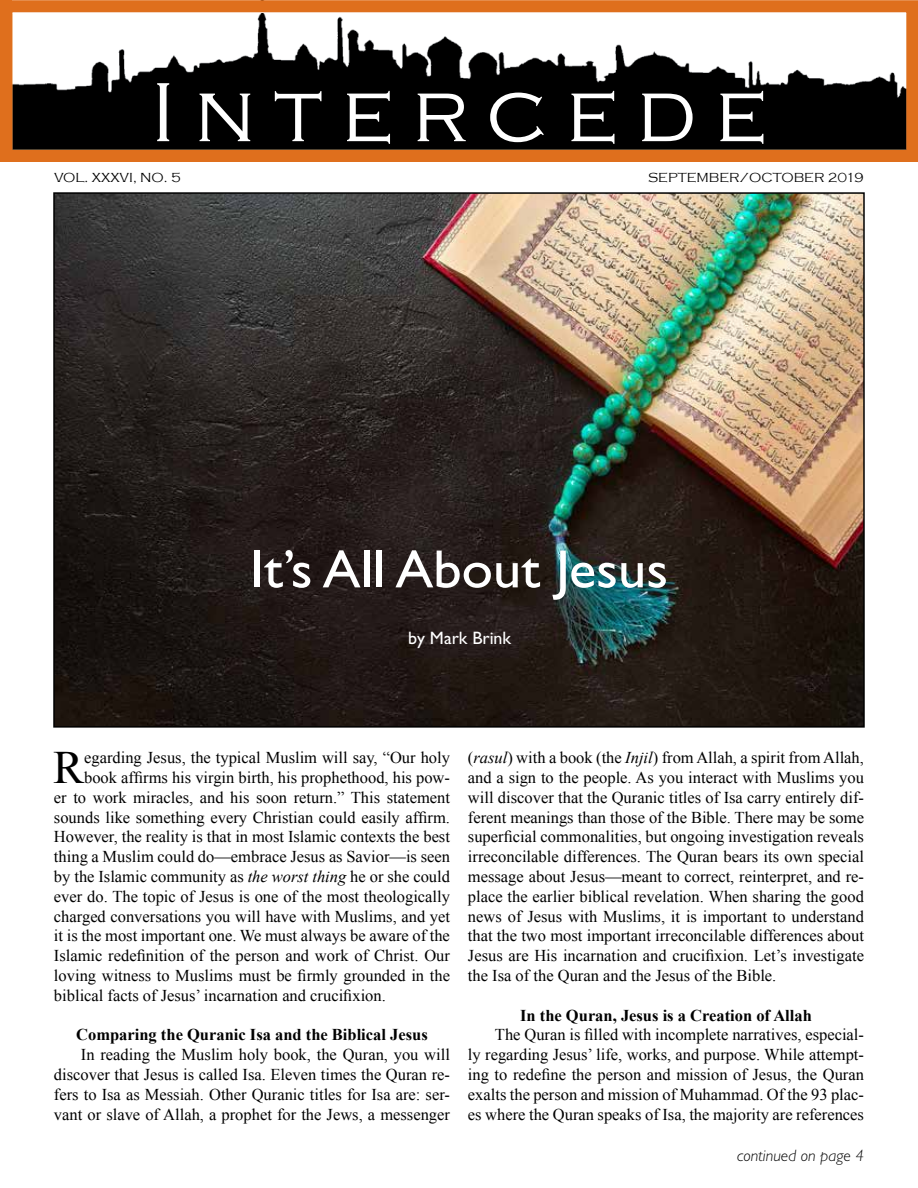
<style>
.page{position:relative;width:918px;height:1188px;background:#fff}
.page>*{position:absolute;margin:0;border:0;box-sizing:border-box;transform-origin:0 0}
.t1{font:300 87px "Copperplate Gothic";color:#fff}
.t2{font:54px "Gill Sans";color:#fff;scale:1.05 1}
.t3{font:46.35px "Times New Roman";color:#000}
.t4{font:18px "Gill Sans";color:#fff}
.t5{font:16.5px/19.8px "Times New Roman";color:#000;text-align:justify}
.t6{font:700 16.5px "Times New Roman";color:#000}
.t7{font:italic 300 16.5px "Gill Sans";color:#000}
.t8{font:300 13.5px "Copperplate Gothic";color:#000}
.s1{font-style:italic}
</style>
<div class="page">
<svg style="left:13px;top:14px;width:892px;height:135px;fill:#000"></svg>
<div style="left:0;top:0;width:918px;height:162px;border:12px solid #df6f1d"></div>
<img style="left:56px;top:195px;width:806px;height:530px">
<h1 class="t1" style="left:151px;top:65px;width:618px">Intercede</h1>
<p class="t8" style="left:54px;top:170px;width:128px">VOL. XXXVI, NO. 5</p>
<p class="t8" style="left:648px;top:170px;width:217px">SEPTEMBER/OCTOBER 2019</p>
<h2 class="t2" style="left:250px;top:538px;width:400px">It’s All About Jesus</h2>
<p class="t4" style="left:408px;top:628px;width:105px">by Mark Brink</p>
<h3 class="t3" style="left:53px;top:736px;width:32px">R</h3>
<p class="t5" style="left:84px;top:747px;width:367px">egarding Jesus, the typical Muslim will say, “Our holy</p>
<p class="t5" style="left:84px;top:767px;width:367px">book affirms his virgin birth, his prophethood, his pow-</p>
<p class="t5" style="left:54px;top:787px;width:398px">er to work miracles, and his soon return.” This statement</p>
<p class="t5" style="left:54px;top:807px;width:398px">sounds like something every Christian could easily affirm.</p>
<p class="t5" style="left:54px;top:827px;width:398px">However, the reality is that in most Islamic contexts the best</p>
<p class="t5" style="left:54px;top:846px;width:398px">thing a Muslim could do—embrace Jesus as Savior—is seen</p>
<p class="t5" style="left:54px;top:866px;width:398px">by the Islamic community as <span class="s1">the worst thing</span> he or she could</p>
<p class="t5" style="left:54px;top:886px;width:398px">ever do. The topic of Jesus is one of the most theologically</p>
<p class="t5" style="left:54px;top:906px;width:398px">charged conversations you will have with Muslims, and yet</p>
<p class="t5" style="left:54px;top:926px;width:397px">it is the most important one. We must always be aware of the</p>
<p class="t5" style="left:54px;top:945px;width:398px">Islamic redefinition of the person and work of Christ. Our</p>
<p class="t5" style="left:54px;top:965px;width:398px">loving witness to Muslims must be firmly grounded in the</p>
<p class="t5" style="left:54px;top:985px;width:333px">biblical facts of Jesus’ incarnation and crucifixion.</p>
<p class="t6" style="left:76px;top:1023px;width:353px">Comparing the Quranic Isa and the Biblical Jesus</p>
<p class="t5" style="left:54px;top:1044px;width:398px;text-indent:27px">In reading the Muslim holy book, the Quran, you will discover that Jesus is called Isa. Eleven times the Quran re&shy;fers to Isa as Messiah. Other Quranic titles for Isa are: ser&shy;vant or slave of Allah, a prophet for the Jews, a messenger</p>
<p class="t5" style="left:468px;top:747px;width:398px">(<span class="s1">rasul</span>) with a book (the <span class="s1">Injil</span>) from Allah, a spirit from Allah, and a sign to the people. As you interact with Muslims you will discover that the Quranic titles of Isa carry entirely dif&shy;ferent meanings than those of the Bible. There may be some superficial commonalities, but ongoing investigation reveals irreconcilable differences. The Quran bears its own special message about Jesus—meant to correct, reinterpret, and re&shy;place the earlier biblical revelation. When sharing the good news of Jesus with Muslims, it is important to understand that the two most important irreconcilable differences about Jesus are His incarnation and crucifixion. Let’s investigate the Isa of the Quran and the Jesus of the Bible.</p>
<p class="t6" style="left:520px;top:1004px;width:293px">In the Quran, Jesus is a Creation of Allah</p>
<p class="t5" style="left:468px;top:1025px;width:398px;text-indent:27px">The Quran is filled with incomplete narratives, especial&shy;ly regarding Jesus’ life, works, and purpose. While attempt&shy;ing to redefine the person and mission of Jesus, the Quran exalts the person and mission of Muhammad. Of the 93 plac&shy;es where the Quran speaks of Isa, the majority are references</p>
<p class="t7" style="left:737px;top:1147px;width:129px">continued on page 4</p>
</div>
